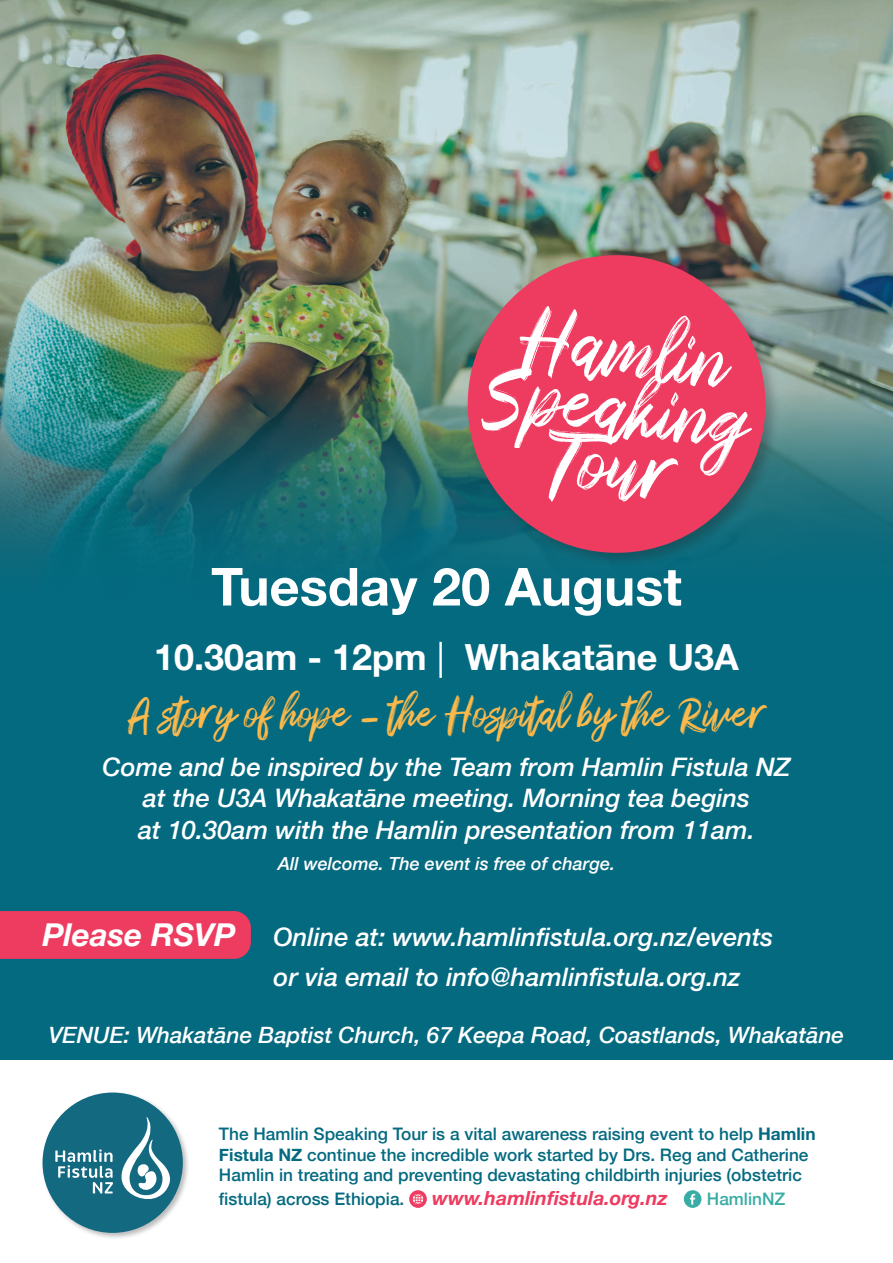
<style>
.page{position:relative;width:893px;height:1263px;background:#fff}
.page>*{position:absolute;margin:0;border:0;box-sizing:border-box;transform-origin:0 0}
.t1{font:700 52.5px "Helvetica Neue";color:#fff}
.t2{font:37.5px "Sparose";color:#fcb94b}
.t3{font:700 36px "Helvetica Neue";color:#fff}
.t4{font:italic 500 25.5px/31.5px "Helvetica Neue";color:#fff;text-align:center}
.t5{font:italic 500 22.5px "Helvetica Neue";color:#fff}
.t6{font:italic 700 19.5px "Helvetica Neue";color:#ee3b60}
.t7{font:italic 500 18px "Helvetica Neue";color:#fff}
.t8{font:500 17.25px/20.7px "Helvetica Neue";color:#046a80}
.t9{font:500 17.25px "Helvetica Neue";color:#39ada5}
.s1{font-weight:400}
.s2{font-weight:700;font-size:31.5px}
.s3{font-weight:700}
</style>
<div class="page">
<div style="left:0;top:0;width:893px;height:1060px;background:#046a80"></div>
<img style="left:0;top:0;width:893px;height:558px">
<div style="left:41px;top:1091px;width:149px;height:149px;background:#231f20;opacity:.3"></div>
<div style="left:43px;top:1092px;width:140px;height:141px;background:#126980;border-radius:50%"></div>
<svg style="left:55px;top:1149px;width:58px;height:44px"></svg>
<svg style="left:121px;top:1116px;width:50px;height:83px"></svg>
<svg style="left:409px;top:1190px;width:18px;height:18px"></svg>
<svg style="left:413px;top:1194px;width:10px;height:10px"></svg>
<div style="left:684px;top:1190px;width:17px;height:18px;background:#39ada5;border-radius:50%"></div>
<svg style="left:690px;top:1194px;width:5px;height:10px"></svg>
<div style="left:0;top:911px;width:251px;height:48px;background:#ee3b60"></div>
<div style="left:464px;top:251px;width:317px;height:317px;background:#231f20;opacity:.3"></div>
<div style="left:468px;top:255px;width:297px;height:298px;background:#ee3b60;border-radius:50%"></div>
<svg style="left:481px;top:306px;width:271px;height:196px"></svg>
<p class="t1" style="left:211px;top:546px;width:472px">Tuesday 20 August</p>
<p class="t3" style="left:154px;top:629px;width:586px">10.30am - 12pm <span class="s1">|</span> Whakatāne U3A</p>
<p class="t2" style="left:127px;top:687px;width:640px">A story of hope - the Hospital by the River</p>
<p class="t4" style="left:102px;top:749px;width:690px">Come and be inspired by the Team from Hamlin Fistula NZ at the U3A Whakatāne meeting. Morning tea begins<br>at 10.30am with the Hamlin presentation from 11am.</p>
<p class="t7" style="left:278px;top:848px;width:339px">All welcome. The event is free of charge.</p>
<p class="t4" style="left:43px;top:920px;width:732px"><span class="s2">Please RSVP</span> Online at: www.hamlinfistula.org.nz/events</p>
<p class="t4" style="left:274px;top:959px;width:468px">or via email to info@hamlinfistula.org.nz</p>
<p class="t5" style="left:49px;top:1015px;width:797px">VENUE: Whakatāne Baptist Church, 67 Keepa Road, Coastlands, Whakatāne</p>
<p class="t8" style="left:219px;top:1122px;width:598px">The Hamlin Speaking Tour is a vital awareness raising event to help <span class="s3">Hamlin<br>Fistula NZ</span> continue the incredible work started by Drs. Reg and Catherine<br>Hamlin in treating and preventing devastating childbirth injuries (obstetric</p>
<p class="t8" style="left:219px;top:1187px;width:187px">fistula) across Ethiopia.</p>
<p class="t6" style="left:432px;top:1182px;width:237px">www.hamlinfistula.org.nz</p>
<p class="t9" style="left:707px;top:1185px;width:80px">HamlinNZ</p>
</div>
